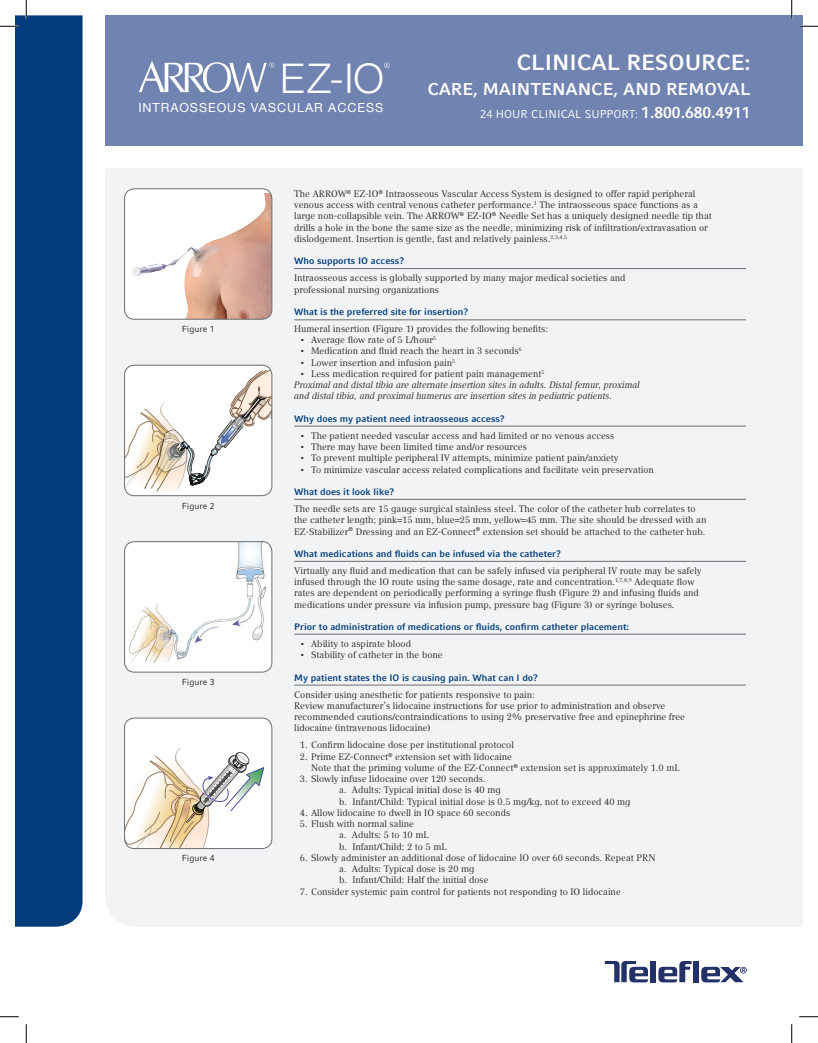
<style>
.page{position:relative;width:818px;height:1043px;background:#fff}
.page>*{position:absolute;margin:0;border:0;box-sizing:border-box;transform-origin:0 0}
.t1{font:300 41.12px "Helvetica Neue LT Std";color:#fff}
.t2{font:700 22px "Compatil Fact LT Pro";letter-spacing:-.005em;color:#fff}
.t3{font:700 17.12px "Compatil Fact LT Pro";color:#fff}
.t4{font:12.62px "Helvetica Neue LT Std";letter-spacing:.075em;color:#fff}
.t5{font:11.5px "Compatil Fact LT Pro";color:#fff}
.t6{font:9.38px/11.2px "Compatil Text LT Pro";color:#231f20}
.t7{font:700 9.38px "Compatil Fact LT Pro";color:#013d7d}
.t8{font:italic 9.38px/11.2px "Compatil Text LT Pro";color:#231f20}
.t9{font:8.75px "Compatil Fact LT Pro";color:#231f20}
.s1{font-weight:700;font-size:16px}
.s2{font-style:normal}
</style>
<div class="page">
<div style="left:105px;top:168px;width:697px;height:758px;background:#f2f3f4"></div>
<div style="left:124px;top:365px;width:148px;height:130px;background:#fff;border-radius:10px"></div>
<svg style="left:124px;top:370px;width:148px;height:124px"></svg>
<div style="left:124px;top:365px;width:148px;height:131px;border:1px solid #6c6d70;border-radius:10px"></div>
<div style="left:124px;top:718px;width:148px;height:130px;background:#fff;border-radius:10px"></div>
<svg style="left:124px;top:747px;width:140px;height:101px"></svg>
<div style="left:124px;top:718px;width:148px;height:130px;border:1px solid #6c6d70;border-radius:10px"></div>
<div style="left:124px;top:189px;width:148px;height:130px;background:#fff;border-radius:10px"></div>
<img style="left:124px;top:194px;width:148px;height:125px">
<div style="left:124px;top:189px;width:148px;height:130px;border:1px solid #6c6d70;border-radius:10px"></div>
<div style="left:124px;top:541px;width:148px;height:131px;background:#fff;border-radius:10px"></div>
<img style="left:124px;top:541px;width:142px;height:121px">
<div style="left:124px;top:541px;width:148px;height:131px;border:1px solid #6c6d70;border-radius:10px"></div>
<div style="left:105px;top:15px;width:697px;height:130px;background:#7183b1"></div>
<div style="left:15px;top:15px;width:67px;height:911px;background:#013d7d"></div>
<svg style="left:139px;top:61px;width:135px;height:32px"></svg>
<svg style="left:384px;top:63px;width:5px;height:5px"></svg>
<div style="left:693px;top:961px;width:6px;height:21px;background:#233169"></div>
<svg style="left:658px;top:961px;width:33px;height:21px"></svg>
<div style="left:650px;top:961px;width:6px;height:21px;background:#233169"></div>
<svg style="left:605px;top:961px;width:43px;height:21px"></svg>
<svg style="left:701px;top:966px;width:45px;height:16px"></svg>
<hr style="left:294px;top:268px;width:452px;height:1px;background:#6c6d70">
<hr style="left:294px;top:319px;width:452px;height:1px;background:#6c6d70">
<hr style="left:294px;top:426px;width:452px;height:1px;background:#6c6d70">
<hr style="left:294px;top:499px;width:452px;height:1px;background:#6c6d70">
<hr style="left:294px;top:561px;width:452px;height:1px;background:#6c6d70">
<hr style="left:294px;top:634px;width:452px;height:1px;background:#6c6d70">
<hr style="left:294px;top:684px;width:452px;height:1px;background:#6c6d70">
<svg style="left:0;top:25px;width:19px;height:2px"></svg>
<svg style="left:799px;top:25px;width:19px;height:2px"></svg>
<svg style="left:0;top:1016px;width:19px;height:1px"></svg>
<svg style="left:799px;top:1016px;width:19px;height:1px"></svg>
<svg style="left:25px;top:0;width:2px;height:19px"></svg>
<svg style="left:25px;top:1024px;width:2px;height:18px"></svg>
<svg style="left:791px;top:0;width:1px;height:19px"></svg>
<svg style="left:791px;top:1024px;width:1px;height:18px"></svg>
<h1 class="t1" style="left:280px;top:53px;width:105px">EZ-IO</h1>
<h3 class="t4" style="left:138px;top:100px;width:246px">INTRAOSSEOUS VASCULAR ACCESS</h3>
<h2 class="t2" style="left:516px;top:50px;width:236px">Cli nical Resource:</h2>
<h3 class="t3" style="left:427px;top:79px;width:324px">Care, mai ntenance, and removal</h3>
<p class="t5" style="left:480px;top:107px;width:272px">24 HOUR CLINICAL SUPPORT: <span class="s1">1.800.680.4911</span></p>
<p class="t9" style="left:182px;top:324px;width:34px">Figure 1</p>
<p class="t9" style="left:182px;top:500px;width:34px">Figure 2</p>
<p class="t9" style="left:182px;top:677px;width:34px">Figure 3</p>
<p class="t9" style="left:182px;top:853px;width:34px">Figure 4</p>
<p class="t6" style="left:294px;top:188px;width:419px">The ARROW<sup>®</sup> EZ-IO<sup>®</sup> Intraosseous Vascular Access System is designed to offer rapid peripheral venous access with central venous catheter performance.<sup>1</sup> The intraosseous space functions as a large non-collapsible vein. The ARROW<sup>®</sup> EZ-IO<sup>®</sup> Needle Set has a uniquely designed needle tip that drills a hole in the bone the same size as the needle, minimizing risk of infiltration/extravasation or dislodgement. Insertion is gentle, fast and relatively painless.<sup>2,3,4,5</sup></p>
<p class="t7" style="left:294px;top:255px;width:111px">Who supports IO access?</p>
<p class="t6" style="left:294px;top:272px;width:333px">Intraosseous access is globally supported by many major medical societies and professional nursing organizations</p>
<p class="t7" style="left:294px;top:306px;width:175px">What is the preferred site for insertion?</p>
<p class="t6" style="left:294px;top:323px;width:255px">Humeral insertion (Figure 1) provides the following benefits:</p>
<p class="t6" style="left:300px;top:334px;width:138px">• Average flow rate of 5 L/hour<sup>5</sup></p>
<p class="t6" style="left:300px;top:345px;width:224px">• Medication and fluid reach the heart in 3 seconds<sup>6</sup></p>
<p class="t6" style="left:300px;top:357px;width:157px">• Lower insertion and infusion pain<sup>5</sup></p>
<p class="t8" style="left:294px;top:368px;width:347px;text-indent:6px"><span class="s2">• Less medication required for patient pain management</span><sup>5<br></sup>Proximal and distal tibia are alternate insertion sites in adults. Distal femur, proximal and distal tibia, and proximal humerus are insertion sites in pediatric patients.</p>
<p class="t7" style="left:294px;top:413px;width:212px">Why does my patient need intraosseous access?</p>
<p class="t6" style="left:300px;top:430px;width:316px">• The patient needed vascular access and had limited or no venous access</p>
<p class="t6" style="left:300px;top:441px;width:229px">• There may have been limited time and/or resources</p>
<p class="t6" style="left:300px;top:452px;width:320px">• To prevent multiple peripheral IV attempts, minimize patient pain/anxiety</p>
<p class="t6" style="left:300px;top:464px;width:356px">• To minimize vascular access related complications and facilitate vein preservation</p>
<p class="t7" style="left:294px;top:486px;width:102px">What does it look like?</p>
<p class="t6" style="left:294px;top:503px;width:413px">The needle sets are 15 gauge surgical stainless steel. The color of the catheter hub correlates to the catheter length; pink=15 mm, blue=25 mm, yellow=45 mm. The site should be dressed with an<br>EZ-Stabilizer<sup>®</sup> Dressing and an EZ-Connect<sup>®</sup> extension set should be attached to the catheter hub.</p>
<p class="t7" style="left:294px;top:548px;width:268px">What medications and fluids can be infused via the catheter?</p>
<p class="t6" style="left:294px;top:565px;width:409px">Virtually any fluid and medication that can be safely infused via peripheral IV route may be safely infused through the IO route using the same dosage, rate and concentration.<sup>1,7,8,9</sup> Adequate flow rates are dependent on periodically performing a syringe flush (Figure 2) and infusing fluids and medications under pressure via infusion pump, pressure bag (Figure 3) or syringe boluses.</p>
<p class="t7" style="left:294px;top:621px;width:336px">Prior to administration of medications or fluids, confirm catheter placement:</p>
<p class="t6" style="left:300px;top:638px;width:113px">• Ability to aspirate blood</p>
<p class="t6" style="left:300px;top:649px;width:144px">• Stability of catheter in the bone</p>
<p class="t7" style="left:294px;top:672px;width:245px">My patient states the IO is causing pain. What can I do?</p>
<p class="t6" style="left:294px;top:689px;width:392px">Consider using anesthetic for patients responsive to pain:<br>Review manufacturer’s lidocaine instructions for use prior to administration and observe recommended cautions/contraindications to using 2% preservative free and epinephrine free lidocaine (intravenous lidocaine)</p>
<p class="t6" style="left:300px;top:739px;width:215px">1. Confirm lidocaine dose per institutional protocol</p>
<p class="t6" style="left:311px;top:750px;width:370px;text-indent:-11px">2. Prime EZ-Connect<sup>®</sup> extension set with lidocaine<br>Note that the priming volume of the EZ-Connect<sup>®</sup> extension set is approximately 1.0 mL</p>
<p class="t6" style="left:339px;top:773px;width:293px;text-indent:-39px">3. Slowly infuse lidocaine over 120 seconds.<br>a. Adults: Typical initial dose is 40 mg<br>b. Infant/Child: Typical initial dose is 0.5 mg/kg, not to exceed 40 mg</p>
<p class="t6" style="left:300px;top:807px;width:212px">4. Allow lidocaine to dwell in IO space 60 seconds</p>
<p class="t6" style="left:339px;top:818px;width:109px;text-indent:-39px">5. Flush with normal saline<br>a. Adults: 5 to 10 mL<br>b. Infant/Child: 2 to 5 mL</p>
<p class="t6" style="left:339px;top:852px;width:318px;text-indent:-39px">6. Slowly administer an additional dose of lidocaine IO over 60 seconds. Repeat PRN a. Adults: Typical dose is 20 mg<br>b. Infant/Child: Half the initial dose</p>
<p class="t6" style="left:300px;top:885px;width:322px">7. Consider systemic pain control for patients not responding to IO lidocaine</p>
</div>
